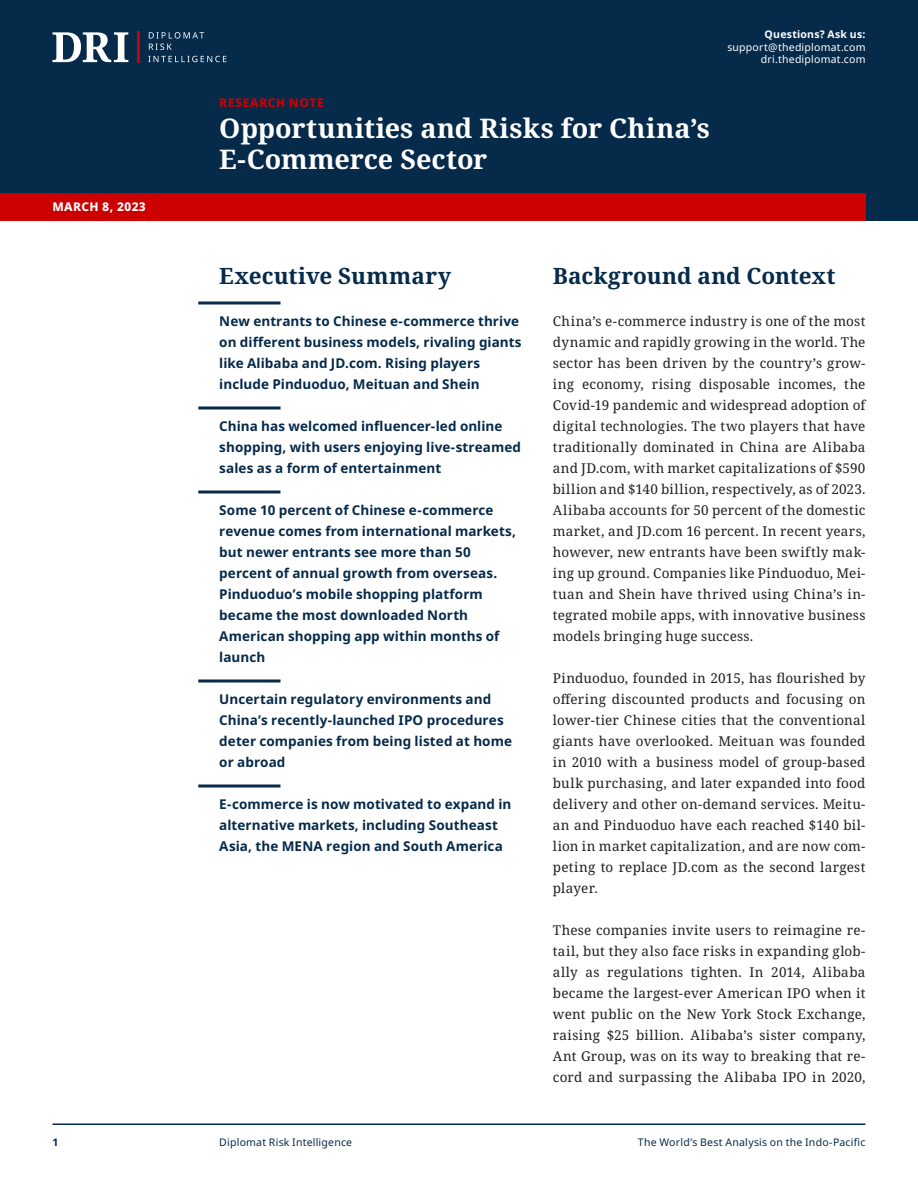
<style>
.page{position:relative;width:918px;height:1188px;background:#fff}
.page>*{position:absolute;margin:0;border:0;box-sizing:border-box;transform-origin:0 0}
.Cover_-_Title{font:700 27px/31.5px "Noto Serif";color:#fff}
.t1{font:700 22.5px "Noto Serif";letter-spacing:.005em;color:#062a4a}
.t2{font:13.5px/21px "Noto Serif";letter-spacing:.02em;color:#231f20;text-align:justify}
.Summary{font:700 13.5px/21px "Noto Sans";letter-spacing:.005em;color:#062a4a}
.Cover_-_Kicker{font:800 12px "Noto Sans";letter-spacing:.05em;color:#c00}
.Cover_-_Date{font:800 12px "Noto Sans";letter-spacing:.025em;color:#fff}
.t3{font:10.5px "Noto Sans";letter-spacing:.02em;color:#062a4a}
.Pagina{font:10.5px/12.3px "Noto Sans";letter-spacing:.02em;color:#fff;text-align:right}
.t4{font:700 10.5px "Noto Sans";color:#062a4a}
.s1{font-weight:700}
</style>
<div class="page">
<div style="left:0;top:0;width:918px;height:220px;background:#062a4a"></div>
<div style="left:0;top:193px;width:866px;height:27px;background:#c00"></div>
<svg style="left:53px;top:32px;width:75px;height:30px"></svg>
<hr style="left:137px;top:32px;width:3px;height:31px;background:#c00">
<svg style="left:149px;top:32px;width:55px;height:18px"></svg>
<svg style="left:148px;top:56px;width:78px;height:6px"></svg>
<hr style="left:52px;top:1124px;width:814px;height:1px;background:#062a4a">
<hr style="left:198px;top:302px;width:82px;height:2px;background:#062a4a">
<svg style="left:198px;top:406px;width:82px;height:4px"></svg>
<svg style="left:198px;top:490px;width:82px;height:4px"></svg>
<hr style="left:198px;top:680px;width:82px;height:2px;background:#062a4a">
<svg style="left:198px;top:784px;width:82px;height:4px"></svg>
<p class="Cover_-_Date" style="left:52px;top:198px;width:95px">MARCH 8, 2023</p>
<p class="Cover_-_Kicker" style="left:219px;top:94px;width:106px">RESEARCH NOTE</p>
<p class="Cover_-_Title" style="left:219px;top:113px;width:492px">Opportunities and Risks for China’s<br>E-Commerce Sector</p>
<p class="Pagina" style="left:727px;top:29px;width:140px"><span class="s1">Questions? Ask us: </span>support@thediplomat.com dri.thediplomat.com</p>
<h2 class="t1" style="left:219px;top:260px;width:233px">Executive Summary</h2>
<p class="Summary" style="left:219px;top:310px;width:304px">New entrants to Chinese e-commerce thrive on different business models, rivaling giants like Alibaba and JD.com. Rising players include Pinduoduo, Meituan and Shein</p>
<p class="Summary" style="left:219px;top:415px;width:303px">China has welcomed influencer-led online shopping, with users enjoying live-streamed sales as a form of entertainment</p>
<p class="Summary" style="left:219px;top:499px;width:298px">Some 10 percent of Chinese e-commerce revenue comes from international markets, but newer entrants see more than 50 percent of annual growth from overseas.<br>Pinduoduo’s mobile shopping platform became the most downloaded North American shopping app within months of launch</p>
<p class="Summary" style="left:219px;top:688px;width:294px">Uncertain regulatory environments and China’s recently-launched IPO procedures deter companies from being listed at home or abroad</p>
<p class="Summary" style="left:219px;top:793px;width:294px">E-commerce is now motivated to expand in alternative markets, including Southeast<br>Asia, the MENA region and South America</p>
<h2 class="t1" style="left:553px;top:260px;width:284px">Background and Context</h2>
<p class="t2" style="left:553px;top:311px;width:314px">China’s e-commerce industry is one of the most dynamic and rapidly growing in the world. The sector has been driven by the country’s grow&shy;ing economy, rising disposable incomes, the Covid-19 pandemic and widespread adoption of digital technologies. The two players that have traditionally dominated in China are Alibaba and JD.com, with market capitalizations of $590 billion and $140 billion, respectively, as of 2023.<br>Alibaba accounts for 50 percent of the domestic market, and JD.com 16 percent. In recent years, however, new entrants have been swiftly mak&shy;ing up ground. Companies like Pinduoduo, Mei&shy;tuan and Shein have thrived using China’s in&shy;tegrated mobile apps, with innovative business models bringing huge success.</p>
<p class="t2" style="left:553px;top:668px;width:314px">Pinduoduo, founded in 2015, has flourished by offering discounted products and focusing on lower-tier Chinese cities that the conventional giants have overlooked. Meituan was founded in 2010 with a business model of group-based bulk purchasing, and later expanded into food delivery and other on-demand services. Meitu&shy;an and Pinduoduo have each reached $140 bil&shy;lion in market capitalization, and are now com&shy;peting to replace JD.com as the second largest player.</p>
<p class="t2" style="left:553px;top:920px;width:314px">These companies invite users to reimagine re&shy;tail, but they also face risks in expanding glob&shy;ally as regulations tighten. In 2014, Alibaba became the largest-ever American IPO when it went public on the New York Stock Exchange, raising $25 billion. Alibaba’s sister company, Ant Group, was on its way to breaking that re&shy;cord and surpassing the Alibaba IPO in 2020,</p>
<p class="t4" style="left:52px;top:1134px;width:8px">1</p>
<p class="t3" style="left:219px;top:1134px;width:134px">Diplomat Risk Intelligence</p>
<p class="t3" style="left:638px;top:1134px;width:229px">The World’s Best Analysis on the Indo-Pacific</p>
</div>
